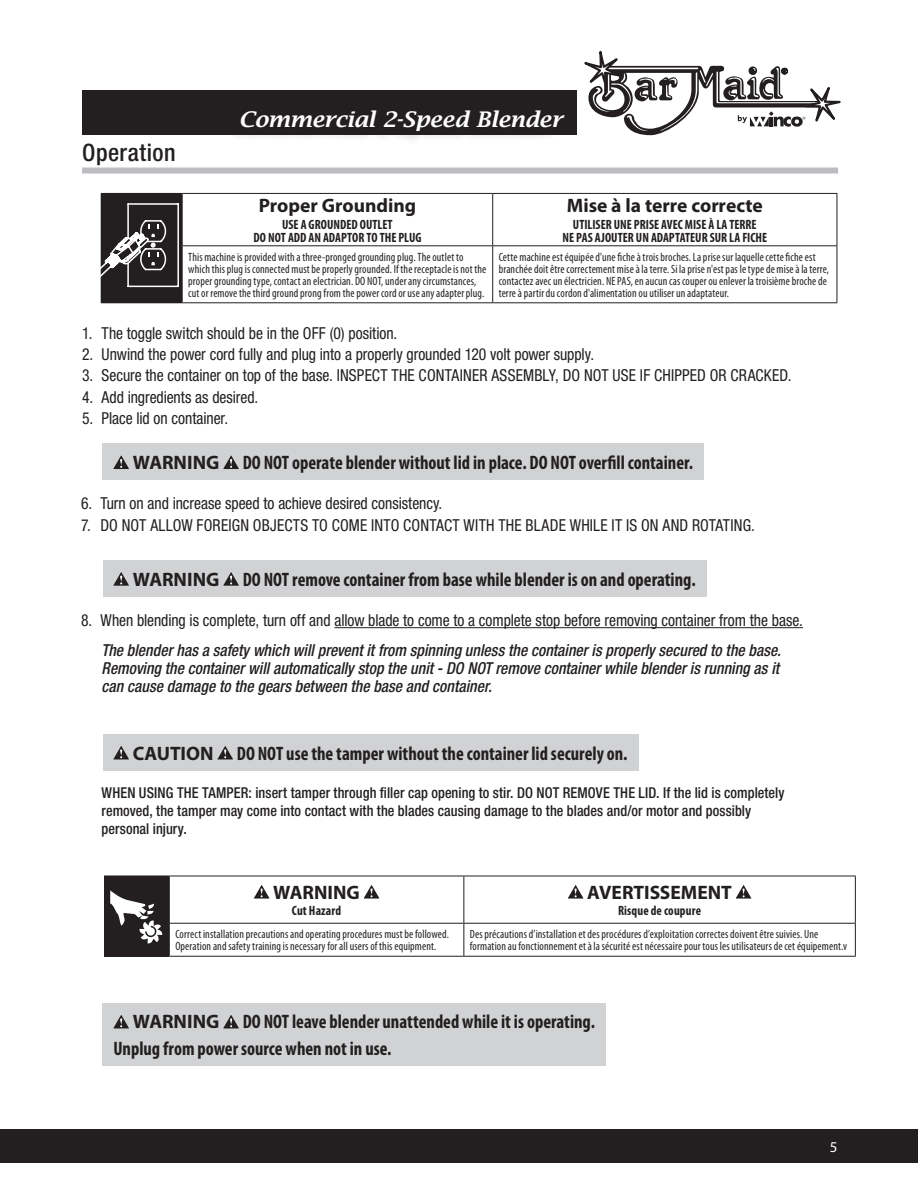
<style>
.page{position:relative;width:918px;height:1188px;background:#fff}
.page>*{position:absolute;margin:0;border:0;box-sizing:border-box;transform-origin:0 0}
.Column_Titles{font:500 condensed 24px "Helvetica Neue LT Pro";letter-spacing:.02em;color:#231f20}
.t1{font:italic 600 21.6px "Lucida Bright";letter-spacing:-.01em;color:#fff;scale:1.06 1}
.t2{font:700 condensed 19.5px "Myriad Pro";color:#231f20;scale:.95 1}
.t3{font:700 19.5px "Myriad Pro";color:#231f20}
.t4{font:condensed 16.5px "Helvetica Neue LT Pro";color:#231f20;scale:.95 1}
.Basic_Copy{font:italic 500 condensed 16.5px/18px "Helvetica Neue LT Pro";color:#231f20;text-align:justify;scale:.95 1}
.Basic_Copy_BOLD_Condensed{font:500 condensed 15px/18px "Helvetica Neue LT Pro";letter-spacing:.005em;color:#231f20;scale:.95 1}
.t5{font:15px "Myriad Pro";color:#fff}
.Warning_Box_Text_Bold{font:700 condensed 13.5px/13.5px "Myriad Pro";color:#231f20;text-align:center;scale:.95 1}
.Warning_Box_Text{font:condensed 12px/12px "Myriad Pro";letter-spacing:.01em;color:#231f20;scale:.95 1}
.s1{font-stretch:normal}
</style>
<div class="page">
<div style="left:0;top:1129px;width:918px;height:34px;background:#231f20"></div>
<div style="left:82px;top:90px;width:495px;height:45px;background:#231f20"></div>
<svg style="left:584px;top:50px;width:257px;height:86px"></svg>
<div style="left:226px;top:109px;width:339px;height:37px;background:#231f20;opacity:.34"></div>
<div style="left:103px;top:444px;width:601px;height:36px;background:#d1d2d4"></div>
<svg style="left:113px;top:455px;width:16px;height:14px"></svg>
<svg style="left:223px;top:455px;width:16px;height:14px"></svg>
<div style="left:103px;top:1003px;width:503px;height:63px;background:#d1d2d4"></div>
<svg style="left:113px;top:1015px;width:16px;height:13px"></svg>
<svg style="left:223px;top:1015px;width:16px;height:13px"></svg>
<div style="left:103px;top:560px;width:604px;height:36px;background:#d1d2d4"></div>
<svg style="left:113px;top:572px;width:16px;height:14px"></svg>
<svg style="left:223px;top:572px;width:16px;height:14px"></svg>
<div style="left:103px;top:734px;width:535px;height:36px;background:#d1d2d4"></div>
<svg style="left:113px;top:746px;width:16px;height:14px"></svg>
<svg style="left:217px;top:746px;width:16px;height:14px"></svg>
<div style="left:101px;top:193px;width:81px;height:110px;background:#231f20"></div>
<hr style="left:182px;top:193px;width:311px;height:1px;background:#231f20">
<hr style="left:182px;top:194px;width:1px;height:51px;background:#231f20">
<hr style="left:493px;top:193px;width:344px;height:1px;background:#231f20">
<hr style="left:492px;top:194px;width:1px;height:51px;background:#231f20">
<hr style="left:837px;top:194px;width:1px;height:51px;background:#231f20">
<hr style="left:182px;top:245px;width:311px;height:1px;background:#231f20">
<hr style="left:182px;top:246px;width:1px;height:56px;background:#231f20">
<hr style="left:493px;top:245px;width:344px;height:1px;background:#231f20">
<hr style="left:492px;top:246px;width:1px;height:56px;background:#231f20">
<hr style="left:837px;top:246px;width:1px;height:56px;background:#231f20">
<hr style="left:182px;top:302px;width:311px;height:1px;background:#231f20">
<hr style="left:493px;top:302px;width:344px;height:1px;background:#231f20">
<svg style="left:100px;top:202px;width:79px;height:90px"></svg>
<div style="left:82px;top:168px;width:756px;height:6px;background:#bcbdc0"></div>
<div style="left:105px;top:876px;width:64px;height:80px;background:#231f20"></div>
<hr style="left:104px;top:876px;width:1px;height:47px;background:#231f20">
<hr style="left:169px;top:876px;width:295px;height:1px;background:#231f20">
<hr style="left:169px;top:876px;width:1px;height:47px;background:#231f20">
<hr style="left:464px;top:876px;width:392px;height:1px;background:#231f20">
<hr style="left:463px;top:876px;width:1px;height:47px;background:#231f20">
<hr style="left:855px;top:876px;width:1px;height:47px;background:#231f20">
<hr style="left:104px;top:923px;width:1px;height:33px;background:#231f20">
<hr style="left:169px;top:923px;width:295px;height:1px;background:#231f20">
<hr style="left:169px;top:924px;width:1px;height:32px;background:#231f20">
<hr style="left:464px;top:923px;width:392px;height:1px;background:#231f20">
<hr style="left:463px;top:924px;width:1px;height:32px;background:#231f20">
<hr style="left:855px;top:924px;width:1px;height:32px;background:#231f20">
<hr style="left:104px;top:956px;width:65px;height:1px;background:#231f20">
<hr style="left:169px;top:956px;width:295px;height:1px;background:#231f20">
<hr style="left:464px;top:956px;width:392px;height:1px;background:#231f20">
<svg style="left:254px;top:885px;width:15px;height:14px"></svg>
<svg style="left:364px;top:885px;width:15px;height:14px"></svg>
<svg style="left:568px;top:885px;width:15px;height:14px"></svg>
<svg style="left:736px;top:885px;width:15px;height:14px"></svg>
<svg style="left:110px;top:890px;width:53px;height:54px"></svg>
<hr style="left:334px;top:627px;width:469px;height:1px;background:#231f20">
<p class="Column_Titles" style="left:82px;top:138px;width:95px">Operation</p>
<h2 class="t1" style="left:238px;top:107px;width:307px">Commercial 2-Speed Blender</h2>
<p class="t3" style="left:259px;top:193px;width:159px">Proper Grounding</p>
<p class="Warning_Box_Text_Bold" style="left:253px;top:218px;width:178px">USE A GROUNDED OUTLET<br>DO NOT ADD AN ADAPTOR TO THE PLUG</p>
<p class="t3" style="left:567px;top:193px;width:198px">Mise à la terre correcte</p>
<p class="Warning_Box_Text_Bold" style="left:562px;top:218px;width:217px">UTILISER UNE PRISE AVEC MISE À LA TERRE<br>NE PAS AJOUTER UN ADAPTATEUR SUR LA FICHE</p>
<p class="Warning_Box_Text" style="left:188px;top:251px;width:315px">This machine is provided with a three-pronged grounding plug. The outlet to which this plug is connected must be properly grounded. If the receptacle is not the proper grounding type, contact an electrician. DO NOT, under any circumstances, cut or remove the third ground prong from the power cord or use any adapter plug.</p>
<p class="Warning_Box_Text" style="left:499px;top:251px;width:349px">Cette machine est équipée d'une fiche à trois broches. La prise sur laquelle cette fiche est branchée doit être correctement mise à la terre. Si la prise n'est pas le type de mise à la terre, contactez avec un électricien. NE PAS, en aucun cas couper ou enlever la troisième broche de terre à partir du cordon d'alimentation ou utiliser un adaptateur.</p>
<p class="t4" style="left:82px;top:323px;width:333px">1. The toggle switch should be in the OFF (0) position.</p>
<p class="t4" style="left:82px;top:345px;width:541px">2. Unwind the power cord fully and plug into a properly grounded 120 volt power supply.</p>
<p class="t4" style="left:82px;top:366px;width:748px">3. Secure the container on top of the base. INSPECT THE CONTAINER ASSEMBLY, DO NOT USE IF CHIPPED OR CRACKED.</p>
<p class="t4" style="left:82px;top:387px;width:187px">4. Add ingredients as desired.</p>
<p class="t4" style="left:82px;top:409px;width:155px">5. Place lid on container.</p>
<p class="t2" style="left:133px;top:452px;width:591px"><span class="s1">WARNING</span> DO NOT operate blender without lid in place. DO NOT overfill container.</p>
<p class="t4" style="left:81px;top:494px;width:382px">6. Turn on and increase speed to achieve desired consistency.</p>
<p class="t4" style="left:81px;top:515px;width:711px">7. DO NOT ALLOW FOREIGN OBJECTS TO COME INTO CONTACT WITH THE BLADE WHILE IT IS ON AND ROTATING.</p>
<p class="t2" style="left:133px;top:568px;width:594px"><span class="s1">WARNING</span> DO NOT remove container from base while blender is on and operating.</p>
<p class="t4" style="left:81px;top:611px;width:762px">8. When blending is complete, turn off and allow blade to come to a complete stop before removing container from the base.</p>
<p class="Basic_Copy" style="left:102px;top:642px;width:717px">The blender has a safety which will prevent it from spinning unless the container is properly secured to the base.<br>Removing the container will automatically stop the unit - DO NOT remove container while blender is running as it can cause damage to the gears between the base and container.</p>
<p class="t2" style="left:133px;top:742px;width:522px"><span class="s1">CAUTION</span> DO NOT use the tamper without the container lid securely on.</p>
<p class="Basic_Copy_BOLD_Condensed" style="left:102px;top:784px;width:721px">WHEN USING THE TAMPER: insert tamper through filler cap opening to stir. DO NOT REMOVE THE LID. If the lid is completely removed, the tamper may come into contact with the blades causing damage to the blades and/or motor and possibly personal injury.</p>
<p class="t3" style="left:273px;top:879px;width:88px">WARNING</p>
<p class="Warning_Box_Text_Bold" style="left:292px;top:904px;width:53px">Cut Hazard</p>
<p class="t3" style="left:587px;top:879px;width:146px">AVERTISSEMENT</p>
<p class="Warning_Box_Text_Bold" style="left:618px;top:904px;width:89px">Risque de coupure</p>
<p class="Warning_Box_Text" style="left:175px;top:929px;width:290px">Correct installation precautions and operating procedures must be followed.<br>Operation and safety training is necessary for all users of this equipment.</p>
<p class="Warning_Box_Text" style="left:470px;top:929px;width:399px">Des précautions d’installation et des procédures d’exploitation correctes doivent être suivies. Une formation au fonctionnement et à la sécurité est nécessaire pour tous les utilisateurs de cet équipement.v</p>
<p class="t2" style="left:133px;top:1011px;width:488px"><span class="s1">WARNING</span> DO NOT leave blender unattended while it is operating.</p>
<p class="t2" style="left:113px;top:1038px;width:294px">Unplug from power source when not in use.</p>
<p class="t5" style="left:830px;top:1137px;width:9px">5</p>
</div>
